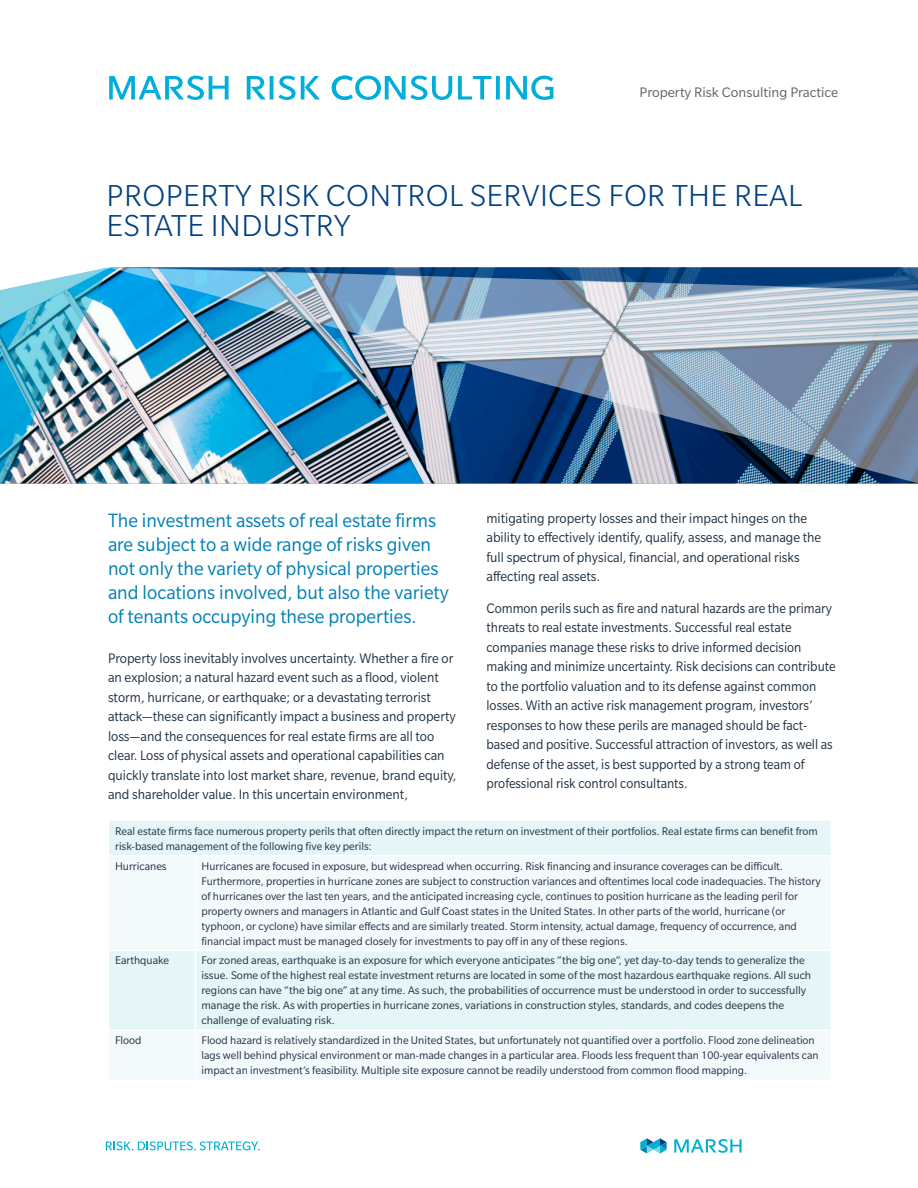
<style>
.page{position:relative;width:918px;height:1188px;background:#fff}
.page>*{position:absolute;margin:0;border:0;box-sizing:border-box;transform-origin:0 0}
.Page_Headline_22_20{font:300 33px/30px "Slate Pro";letter-spacing:.01em;color:#014181}
.Body_Intro_Text_14_1{font:21px/24px "Slate Pro";color:#0080b3;scale:.96 1}
.Body_Text_10_13{font:15px/19.5px "Slate Pro";color:#213242;scale:.94 1}
.Body_Text_10_13-2{font:15px/19.5px "Slate Pro";color:#213242;scale:.92 1}
.Cover_Sub-nomenclatu{font:15px "Slate Pro";color:#636366}
.Table_Body_8_10{font:12px/15px "Slate Pro";color:#213242}
</style>
<div class="page">
<img style="left:0;top:267px;width:106px;height:216px">
<img style="left:106px;top:267px;width:812px;height:216px">
<svg style="left:106px;top:1141px;width:154px;height:9px"></svg>
<svg style="left:640px;top:1138px;width:27px;height:16px"></svg>
<svg style="left:674px;top:1139px;width:68px;height:14px"></svg>
<svg style="left:109px;top:76px;width:120px;height:24px"></svg>
<svg style="left:247px;top:76px;width:73px;height:24px"></svg>
<svg style="left:458px;top:76px;width:42px;height:24px"></svg>
<svg style="left:506px;top:76px;width:47px;height:24px"></svg>
<svg style="left:332px;top:76px;width:120px;height:24px"></svg>
<div style="left:109px;top:821px;width:722px;height:34px;background:#e6f5f8"></div>
<svg style="left:109px;top:857px;width:722px;height:222px;fill:#f2fafc"></svg>
<hr style="left:195px;top:856px;width:1px;height:94px;background:#fff">
<hr style="left:109px;top:950px;width:86px;height:1px;background:#fff">
<hr style="left:195px;top:950px;width:636px;height:1px;background:#fff">
<hr style="left:195px;top:951px;width:1px;height:79px;background:#fff">
<hr style="left:109px;top:1030px;width:86px;height:1px;background:#fff">
<hr style="left:195px;top:1030px;width:636px;height:1px;background:#fff">
<hr style="left:195px;top:1031px;width:1px;height:48px;background:#fff">
<p class="Cover_Sub-nomenclatu" style="left:639px;top:84px;width:200px">Property Risk Consulting Practice</p>
<p class="Page_Headline_22_20" style="left:107px;top:180px;width:697px">PROPERTY RISK CONTROL SERVICES FOR THE REAL<br>ESTATE INDUSTRY</p>
<p class="Body_Intro_Text_14_1" style="left:108px;top:508px;width:357px">The investment assets of real estate firms are subject to a wide range of risks given not only the variety of physical properties and locations involved, but also the variety of tenants occupying these properties.</p>
<p class="Body_Text_10_13" style="left:108px;top:648px;width:372px">Property loss inevitably involves uncertainty. Whether a fire or an explosion; a natural hazard event such as a flood, violent storm, hurricane, or earthquake; or a devastating terrorist attack—these can significantly impact a business and property loss—and the consequences for real estate firms are all too clear. Loss of physical assets and operational capabilities can quickly translate into lost market share, revenue, brand equity, and shareholder value. In this uncertain environment,</p>
<p class="Body_Text_10_13" style="left:487px;top:508px;width:358px">mitigating property losses and their impact hinges on the ability to effectively identify, qualify, assess, and manage the full spectrum of physical, financial, and operational risks affecting real assets.</p>
<p class="Body_Text_10_13-2" style="left:487px;top:598px;width:381px">Common perils such as fire and natural hazards are the primary threats to real estate investments. Successful real estate companies manage these risks to drive informed decision making and minimize uncertainty. Risk decisions can contribute to the portfolio valuation and to its defense against common losses. With an active risk management program, investors’ responses to how these perils are managed should be fact&shy;based and positive. Successful attraction of investors, as well as defense of the asset, is best supported by a strong team of professional risk control consultants.</p>
<p class="Table_Body_8_10" style="left:115px;top:823px;width:704px">Real estate firms face numerous property perils that often directly impact the return on investment of their portfolios. Real estate firms can benefit from risk-based management of the following five key perils:</p>
<p class="Table_Body_8_10" style="left:115px;top:858px;width:53px">Hurricanes</p>
<p class="Table_Body_8_10" style="left:201px;top:858px;width:621px">Hurricanes are focused in exposure, but widespread when occurring. Risk financing and insurance coverages can be difficult.<br>Furthermore, properties in hurricane zones are subject to construction variances and oftentimes local code inadequacies. The history of hurricanes over the last ten years, and the anticipated increasing cycle, continues to position hurricane as the leading peril for property owners and managers in Atlantic and Gulf Coast states in the United States. In other parts of the world, hurricane (or typhoon, or cyclone) have similar effects and are similarly treated. Storm intensity, actual damage, frequency of occurrence, and financial impact must be managed closely for investments to pay off in any of these regions.</p>
<p class="Table_Body_8_10" style="left:115px;top:953px;width:55px">Earthquake</p>
<p class="Table_Body_8_10" style="left:201px;top:953px;width:611px">For zoned areas, earthquake is an exposure for which everyone anticipates “the big one”, yet day-to-day tends to generalize the issue. Some of the highest real estate investment returns are located in some of the most hazardous earthquake regions. All such regions can have “the big one” at any time. As such, the probabilities of occurrence must be understood in order to successfully manage the risk. As with properties in hurricane zones, variations in construction styles, standards, and codes deepens the challenge of evaluating risk.</p>
<p class="Table_Body_8_10" style="left:115px;top:1033px;width:28px">Flood</p>
<p class="Table_Body_8_10" style="left:201px;top:1033px;width:619px">Flood hazard is relatively standardized in the United States, but unfortunately not quantified over a portfolio. Flood zone delineation lags well behind physical environment or man-made changes in a particular area. Floods less frequent than 100-year equivalents can impact an investment’s feasibility. Multiple site exposure cannot be readily understood from common flood mapping.</p>
</div>
